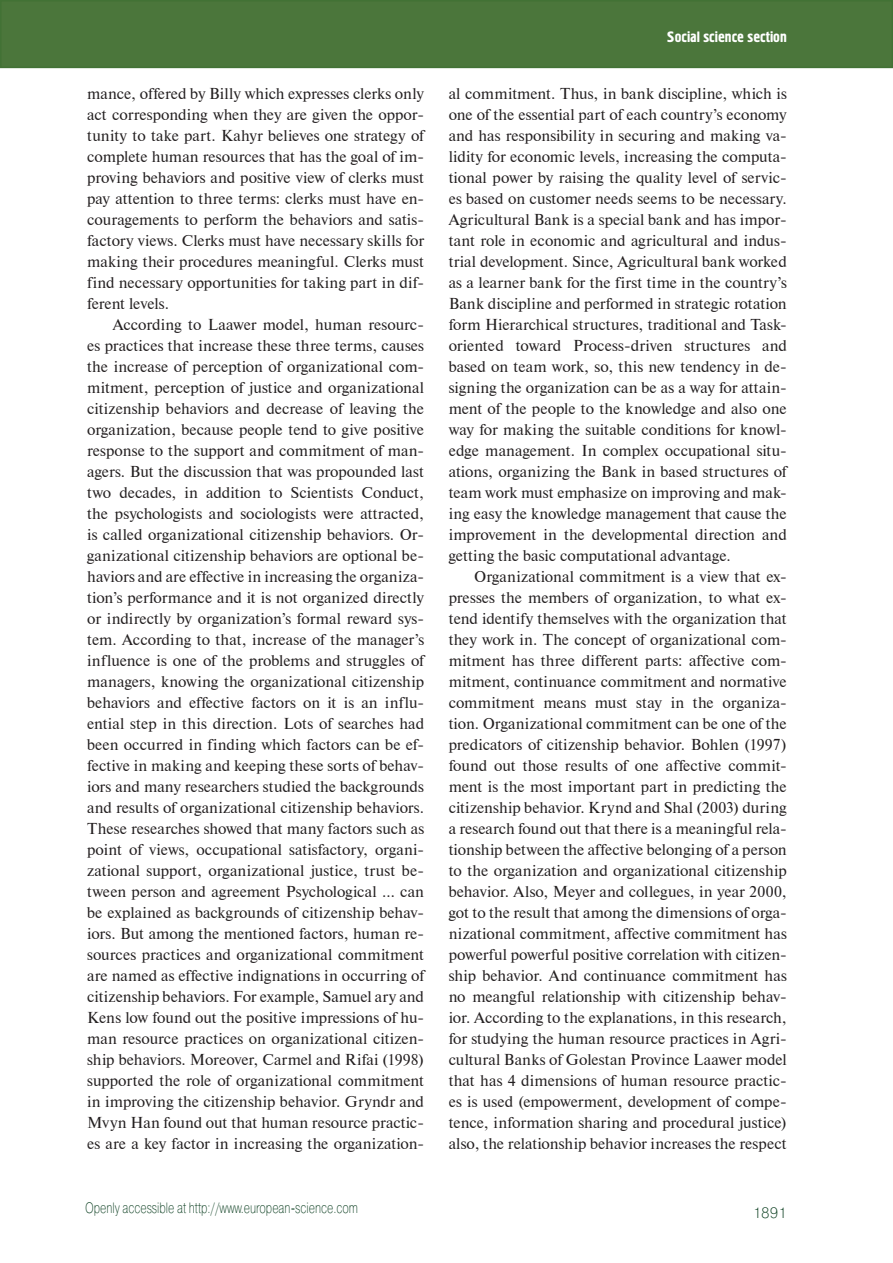
<style>
.page{position:relative;width:893px;height:1263px;background:#fff}
.page>*{position:absolute;margin:0;border:0;box-sizing:border-box;transform-origin:0 0}
.t1{font:15.75px/21px "Newton CTT";color:#231f20;text-align:justify}
.t2{font:15px "Pragmatica Light C";color:#0b3e20;scale:.75 1}
.t3{font:15px "Hermes C";color:#fff}
.t4{font:15px "Pragmatica Light C";color:#0b3e20}
</style>
<div class="page">
<div style="left:1px;top:1px;width:891px;height:66px;background:#4b763b"></div>
<div style="left:0;top:0;width:893px;height:68px;border:2px solid #427235"></div>
<p class="t1" style="left:87px;top:83px;width:338px">mance, offered by Billy which expresses clerks only act corresponding when they are given the oppor&shy;tunity to take part. Kahyr believes one strategy of complete human resources that has the goal of im&shy;proving behaviors and positive view of clerks must pay attention to three terms: clerks must have en&shy;couragements to perform the behaviors and satis&shy;factory views. Clerks must have necessary skills for making their procedures meaningful. Clerks must find necessary opportunities for taking part in dif&shy;ferent levels.</p>
<p class="t1" style="left:87px;top:314px;width:338px;text-indent:26px">According to Laawer model, human resourc&shy;es practices that increase these three terms, causes the increase of perception of organizational com&shy;mitment, perception of justice and organizational citizenship behaviors and decrease of leaving the organization, because people tend to give positive response to the support and commitment of man&shy;agers. But the discussion that was propounded last two decades, in addition to Scientists Conduct, the psychologists and sociologists were attracted, is called organizational citizenship behaviors. Or&shy;ganizational citizenship behaviors are optional be&shy;haviors and are effective in increasing the organiza&shy;tion’s performance and it is not organized directly or indirectly by organization’s formal reward sys&shy;tem. According to that, increase of the manager’s influence is one of the problems and struggles of managers, knowing the organizational citizenship behaviors and effective factors on it is an influ&shy;ential step in this direction. Lots of searches had been occurred in finding which factors can be ef&shy;fective in making and keeping these sorts of behav&shy;iors and many researchers studied the backgrounds and results of organizational citizenship behaviors.<br>These researches showed that many factors such as point of views, occupational satisfactory, organi&shy;zational support, organizational justice, trust be&shy;tween person and agreement Psychological … can be explained as backgrounds of citizenship behav&shy;iors. But among the mentioned factors, human re&shy;sources practices and organizational commitment are named as effective indignations in occurring of citizenship behaviors. For example, Samuel ary and Kens low found out the positive impressions of hu&shy;man resource practices on organizational citizen&shy;ship behaviors. Moreover, Carmel and Rifai (1998) supported the role of organizational commitment in improving the citizenship behavior. Gryndr and Mvyn Han found out that human resource practic&shy;es are a key factor in increasing the organization-</p>
<p class="t2" style="left:85px;top:1202px;width:365px">Openly accessible at http://www.european-science.com</p>
<p class="t3" style="left:667px;top:32px;width:121px">Social science section</p>
<p class="t1" style="left:449px;top:83px;width:340px">al commitment. Thus, in bank discipline, which is one of the essential part of each country’s economy and has responsibility in securing and making va&shy;lidity for economic levels, increasing the computa&shy;tional power by raising the quality level of servic&shy;es based on customer needs seems to be necessary.<br>Agricultural Bank is a special bank and has impor&shy;tant role in economic and agricultural and indus&shy;trial development. Since, Agricultural bank worked as a learner bank for the first time in the country’s Bank discipline and performed in strategic rotation form Hierarchical structures, traditional and Task&shy;oriented toward Process-driven structures and based on team work, so, this new tendency in de&shy;signing the organization can be as a way for attain&shy;ment of the people to the knowledge and also one way for making the suitable conditions for knowl&shy;edge management. In complex occupational situ&shy;ations, organizing the Bank in based structures of team work must emphasize on improving and mak&shy;ing easy the knowledge management that cause the improvement in the developmental direction and getting the basic computational advantage.</p>
<p class="t1" style="left:449px;top:566px;width:340px;text-indent:26px">Organizational commitment is a view that ex&shy;presses the members of organization, to what ex&shy;tend identify themselves with the organization that they work in. The concept of organizational com&shy;mitment has three different parts: affective com&shy;mitment, continuance commitment and normative commitment means must stay in the organiza&shy;tion. Organizational commitment can be one of the predicators of citizenship behavior. Bohlen (1997) found out those results of one affective commit&shy;ment is the most important part in predicting the citizenship behavior. Krynd and Shal (2003) during a research found out that there is a meaningful rela&shy;tionship between the affective belonging of a person to the organization and organizational citizenship behavior. Also, Meyer and collegues, in year 2000, got to the result that among the dimensions of orga&shy;nizational commitment, affective commitment has powerful powerful positive correlation with citizen&shy;ship behavior. And continuance commitment has no meangful relationship with citizenship behav&shy;ior. According to the explanations, in this research, for studying the human resource practices in Agri&shy;cultural Banks of Golestan Province Laawer model that has 4 dimensions of human resource practic&shy;es is used (empowerment, development of compe&shy;tence, information sharing and procedural justice) also, the relationship behavior increases the respect</p>
<p class="t4" style="left:753px;top:1208px;width:35px">1891</p>
</div>
